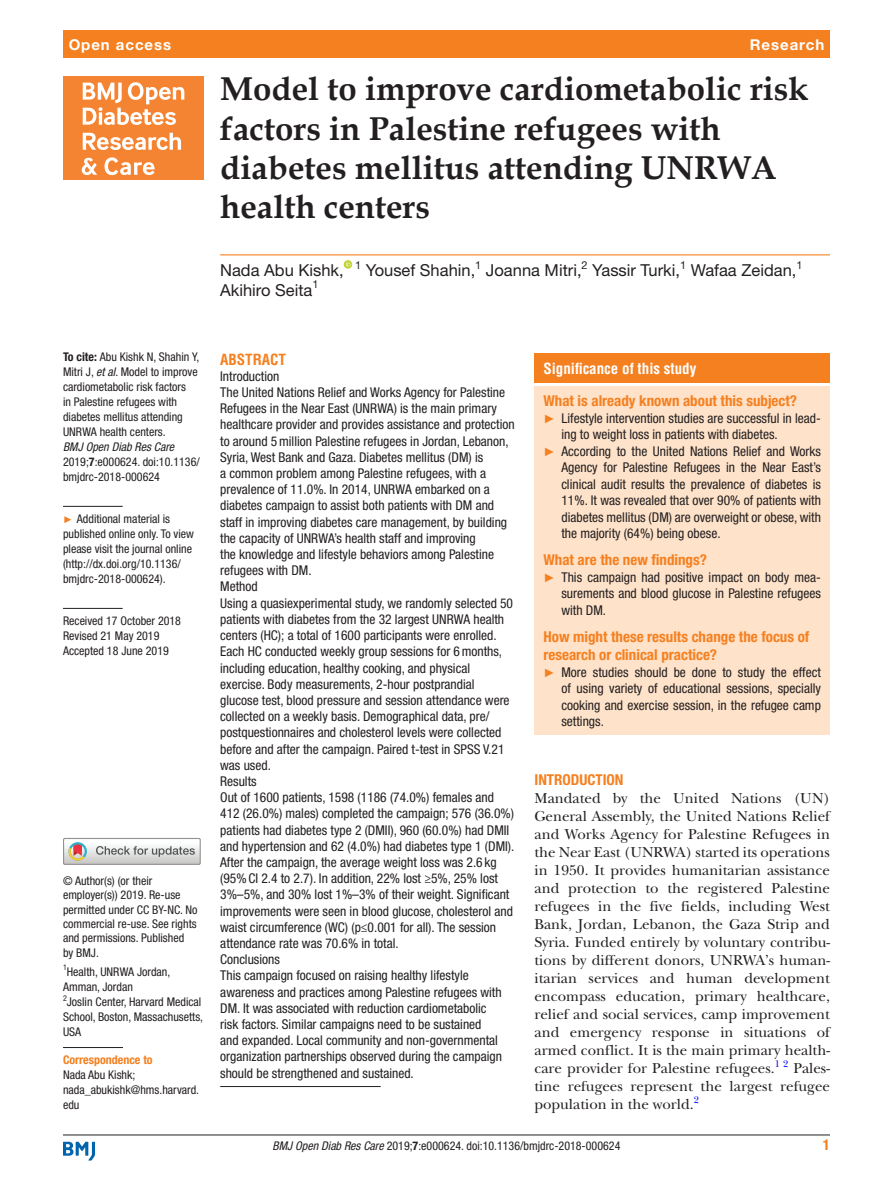
<style>
.page{position:relative;width:893px;height:1191px;background:#fff}
.page>*{position:absolute;margin:0;border:0;box-sizing:border-box;transform-origin:0 0}
.t1{font:700 33px/39px "Book Antiqua";color:#231f20}
.t2{font:16.5px "Helvetica Neue LT Std";color:#231f20}
.t3{font:15px/18px "New Baskerville";color:#231f20;text-align:justify}
.t4{font:700 condensed 15px/18px "Helvetica Neue LT Std";color:#f58020}
.t5{font:700 condensed 15px "Helvetica";color:#fff}
.t6{font:700 15px "Helvetica Neue LT Std";letter-spacing:.065em;color:#fff}
.t7{font:700 condensed 15px "Helvetica";color:#f58020}
.t8{font:condensed 13.5px/16.2px "Helvetica Neue LT Std";color:#231f20;text-align:justify}
.t9{font:condensed 12px/15px "Helvetica Neue LT Std";color:#231f20}
.t10{font:700 condensed 12px "Helvetica Neue LT Std";color:#f58020}
.t11{font:10.95px "Helvetica Neue LT Std";color:#231f20}
.t12{font:9.9px "New Baskerville";color:#00f}
.s1{font-weight:700}
.s2{font-style:italic}
.s3{font-family:"Arial";font-stretch:normal;font-size:9.75px;color:#f58020}
.s4{font-family:"Arial";font-stretch:normal;font-size:12px;color:#f58020}
</style>
<div class="page">
<hr style="left:63px;top:1134px;width:767px;height:1px;background:#231f20">
<svg style="left:63px;top:1141px;width:32px;height:19px"></svg>
<div style="left:63px;top:31px;width:767px;height:27px;background:#f58020"></div>
<hr style="left:220px;top:254px;width:610px;height:1px;background:#f58020">
<svg style="left:344px;top:260px;width:8px;height:9px"></svg>
<hr style="left:63px;top:1047px;width:60px;height:1px;background:#231f20">
<hr style="left:63px;top:506px;width:60px;height:1px;background:#231f20">
<hr style="left:63px;top:608px;width:60px;height:1px;background:#231f20">
<div style="left:63px;top:838px;width:138px;height:27px;border:1px solid #969090"></div>
<svg style="left:64px;top:838px;width:136px;height:26px"></svg>
<div style="left:63px;top:76px;width:140px;height:104px;background:#f58432"></div>
<svg style="left:83px;top:82px;width:101px;height:43px"></svg>
<svg style="left:83px;top:133px;width:98px;height:17px"></svg>
<svg style="left:82px;top:158px;width:15px;height:17px"></svg>
<svg style="left:105px;top:157px;width:50px;height:18px"></svg>
<div style="left:534px;top:352px;width:296px;height:30px;background:#f58020"></div>
<div style="left:534px;top:387px;width:296px;height:348px;background:#fee2c9"></div>
<hr style="left:220px;top:1086px;width:161px;height:1px;background:#231f20">
<p class="t6" style="left:69px;top:35px;width:104px">Open access</p>
<p class="t6" style="left:750px;top:35px;width:76px">Research</p>
<h1 class="t1" style="left:220px;top:70px;width:590px">Model to improve cardiometabolic risk factors in Palestine refugees with diabetes mellitus attending UNRWA health centers</h1>
<p class="t2" style="left:220px;top:260px;width:125px">Nada Abu Kishk,</p>
<p class="t11" style="left:355px;top:258px;width:8px">1</p>
<p class="t2" style="left:366px;top:260px;width:111px">Yousef Shahin,</p>
<p class="t11" style="left:475px;top:258px;width:8px">1</p>
<p class="t2" style="left:486px;top:260px;width:97px">Joanna Mitri,</p>
<p class="t11" style="left:582px;top:258px;width:8px">2</p>
<p class="t2" style="left:592px;top:260px;width:89px">Yassir Turki,</p>
<p class="t11" style="left:680px;top:258px;width:8px">1</p>
<p class="t2" style="left:691px;top:260px;width:107px">Wafaa Zeidan,</p>
<p class="t11" style="left:796px;top:258px;width:8px">1</p>
<p class="t2" style="left:220px;top:280px;width:94px">Akihiro Seita</p>
<p class="t11" style="left:312px;top:278px;width:8px">1</p>
<p class="t9" style="left:63px;top:349px;width:138px"><span class="s1">To cite:</span> Abu Kishk N, Shahin Y,<br>Mitri J, <span class="s2">et al</span>. Model to improve cardiometabolic risk factors<br>in Palestine refugees with diabetes mellitus attending<br>UNRWA health centers.</p>
<p class="t9" style="left:63px;top:439px;width:138px"><span class="s2">BMJ Open Diab Res Care<br></span>2019;<span class="s1">7</span>:e000624. doi:10.1136/ bmjdrc-2018-000624</p>
<p class="t9" style="left:63px;top:511px;width:133px"><span class="s3">►</span> Additional material is published online only. To view please visit the journal online (http://dx.doi.org/10.1136/ bmjdrc-2018-000624).</p>
<p class="t9" style="left:63px;top:613px;width:120px">Received 17 October 2018<br>Revised 21 May 2019<br>Accepted 18 June 2019</p>
<p class="t9" style="left:63px;top:873px;width:136px;line-height:14.4px">© Author(s) (or their employer(s)) 2019. Re-use permitted under CC BY-NC. No commercial re-use. See rights and permissions. Published by BMJ.</p>
<p class="t9" style="left:63px;top:964px;width:142px"><sup>1</sup>Health, UNRWA Jordan,<br>Amman, Jordan<br><sup>2</sup>Joslin Center, Harvard Medical<br>School, Boston, Massachusetts,<br>USA</p>
<p class="t10" style="left:63px;top:1052px;width:91px">Correspondence to</p>
<p class="t9" style="left:63px;top:1067px;width:138px">Nada Abu Kishk; nada_abukishk@hms.harvard. edu</p>
<p class="t7" style="left:220px;top:350px;width:67px">Abstract</p>
<p class="t8" style="left:220px;top:368px;width:296px;text-align:left">Introduction<br>The United Nations Relief and Works Agency for Palestine Refugees in the Near East (UNRWA) is the main primary healthcare provider and provides assistance and protection to around 5million Palestine refugees in Jordan, Lebanon, Syria, West Bank and Gaza. Diabetes mellitus (DM) is<br>a common problem among Palestine refugees, with a prevalence of 11.0%. In 2014, UNRWA embarked on a diabetes campaign to assist both patients with DM and staff in improving diabetes care management, by building the capacity of UNRWA’s health staff and improving<br>the knowledge and lifestyle behaviors among Palestine refugees with DM.<br>Method<br>Using a quasiexperimental study, we randomly selected 50 patients with diabetes from the 32 largest UNRWA health centers (HC); a total of 1600 participants were enrolled.<br>Each HC conducted weekly group sessions for 6months, including education, healthy cooking, and physical exercise. Body measurements, 2-hour postprandial glucose test, blood pressure and session attendance were collected on a weekly basis. Demographical data, pre/ postquestionnaires and cholesterol levels were collected before and after the campaign. Paired t-test in SPSS V.21 was used.<br>Results<br>Out of 1600 patients, 1598 (1186 (74.0%) females and 412 (26.0%) males) completed the campaign; 576 (36.0%) patients had diabetes type 2 (DMII), 960 (60.0%) had DMII and hypertension and 62 (4.0%) had diabetes type 1 (DMI).<br>After the campaign, the average weight loss was 2.6 kg (95%CI 2.4 to 2.7). In addition, 22% lost ≥5%, 25% lost 3%–5%, and 30% lost 1%–3% of their weight. Significant improvements were seen in blood glucose, cholesterol and waist circumference (WC) (p≤0.001 for all). The session attendance rate was 70.6% in total.<br>Conclusions<br>This campaign focused on raising healthy lifestyle awareness and practices among Palestine refugees with DM. It was associated with reduction cardiometabolic<br>risk factors. Similar campaigns need to be sustained<br>and expanded. Local community and non-governmental organization partnerships observed during the campaign should be strengthened and sustained.</p>
<p class="t5" style="left:543px;top:359px;width:154px">Significance of this study</p>
<p class="t4" style="left:543px;top:392px;width:255px">What is already known about this subject?</p>
<p class="t8" style="left:543px;top:410px;width:279px"><span class="s4">►</span> Lifestyle intervention studies are successful in lead-</p>
<p class="t8" style="left:561px;top:426px;width:218px">ing to weight loss in patients with diabetes.</p>
<p class="t8" style="left:543px;top:443px;width:279px"><span class="s4">►</span> According to the United Nations Relief and Works</p>
<p class="t8" style="left:561px;top:459px;width:261px">Agency for Palestine Refugees in the Near East’s</p>
<p class="t8" style="left:561px;top:476px;width:261px">clinical audit results the prevalence of diabetes is</p>
<p class="t8" style="left:561px;top:492px;width:261px">11%. It was revealed that over 90% of patients with</p>
<p class="t8" style="left:561px;top:509px;width:261px">diabetes mellitus (DM) are overweight or obese, with</p>
<p class="t8" style="left:561px;top:525px;width:161px">the majority (64%) being obese.</p>
<p class="t4" style="left:543px;top:551px;width:165px">What are the new findings?</p>
<p class="t8" style="left:561px;top:569px;width:261px;text-indent:-18px"><span class="s4">►</span> This campaign had positive impact on body mea&shy;surements and blood glucose in Palestine refugees with DM.</p>
<p class="t4" style="left:543px;top:627px;width:267px">How might these results change the focus of research or clinical practice?</p>
<p class="t8" style="left:561px;top:663px;width:261px;text-indent:-18px"><span class="s4">►</span> More studies should be done to study the effect of using variety of educational sessions, specially cooking and exercise session, in the refugee camp settings.</p>
<p class="t4" style="left:534px;top:770px;width:91px">Introduction</p>
<p class="t3" style="left:534px;top:789px;width:297px">Mandated by the United Nations (UN)<br>General Assembly, the United Nations Relief and Works Agency for Palestine Refugees in the Near East (UNRWA) started its operations in 1950. It provides humanitarian assistance and protection to the registered Palestine refugees in the five fields, including West Bank, Jordan, Lebanon, the Gaza Strip and Syria. Funded entirely by voluntary contribu&shy;tions by different donors, UNRWA’s human&shy;itarian services and human development encompass education, primary healthcare, relief and social services, camp improvement and emergency response in situations of armed conflict. It is the main primary health&shy;care provider for Palestine refugees.</p>
<p class="t12" style="left:775px;top:1057px;width:15px">1 2</p>
<p class="t3" style="left:534px;top:1059px;width:297px;text-indent:259px">Pales&shy;tine refugees represent the largest refugee population in the world.</p>
<p class="t12" style="left:694px;top:1093px;width:7px">2</p>
<p class="t9" style="left:273px;top:1137px;width:349px"><span class="s2">BMJ Open Diab Res Care</span> 2019;<span class="s1">7</span>:e000624. doi:10.1136/bmjdrc-2018-000624</p>
<p class="t4" style="left:823px;top:1135px;width:9px">1</p>
</div>
